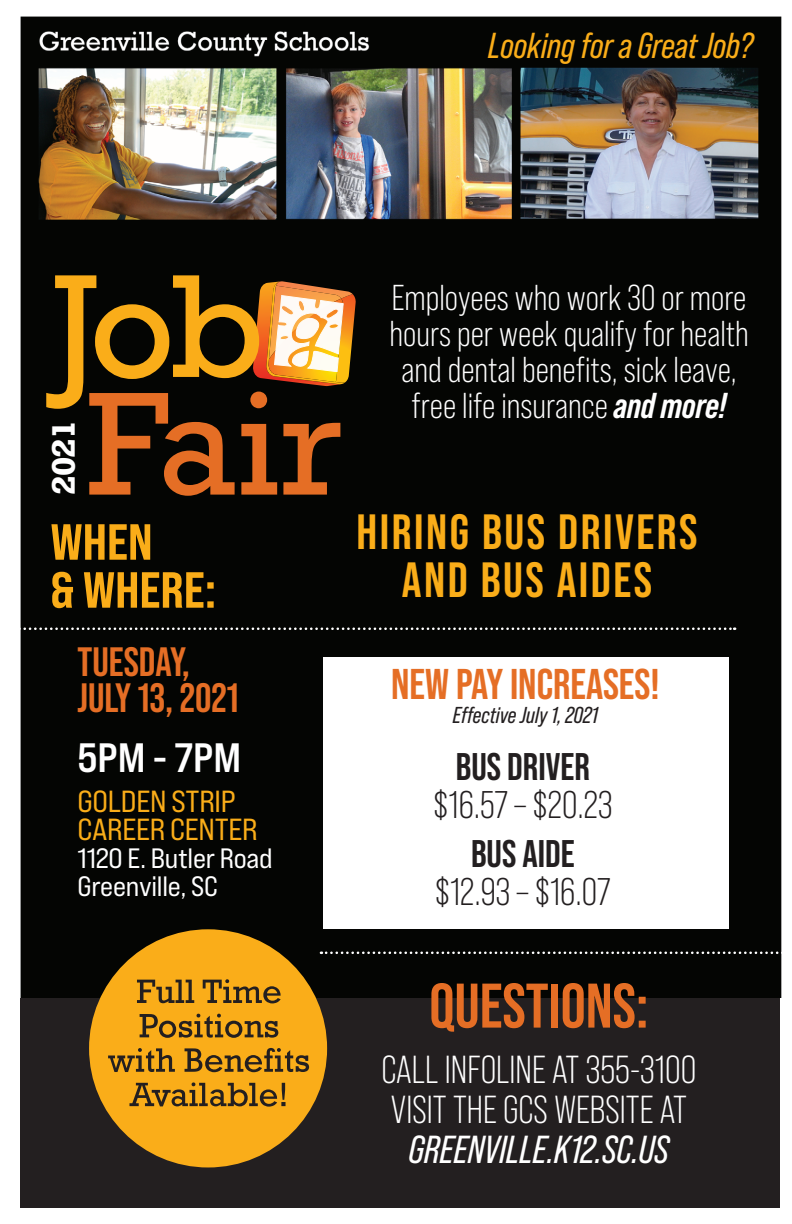
<style>
.page{position:relative;width:792px;height:1224px;background:#fff}
.page>*{position:absolute;margin:0;border:0;box-sizing:border-box;transform-origin:0 0}
.t1{font:700 62.8px "Bebas Neue Pro";color:#e56e25}
.t2{font:50.6px/48px "Bebas Neue Pro Sm E Eb";color:#faad19}
.t3{font:700 49.4px/48px "Bebas Neue Pro";letter-spacing:.05em;color:#faad19;text-align:center}
.t4{font:700 43px "Bebas Neue Pro";color:#e56e25}
.t5{font:700 41px/36px "Bebas Neue Pro";color:#e56e25}
.t6{font:41px "Bebas Neue Pro Exp Bd";color:#fff}
.t7{font:39px/40px "Bebas Neue Pro";color:#fff}
.t8{font:italic 39px "Bebas Neue Pro";color:#fff}
.t9{font:38.4px "Bebas Neue Pro";color:#231f20}
.t10{font:700 38.4px "Bebas Neue Pro";color:#231f20}
.t11{font:36px/36px "Bebas Neue Pro";color:#fff;text-align:center}
.t12{font:italic 36px "Bebas Neue Pro";color:#faad19}
.t13{font:700 30.6px "Rockwell";color:#fff}
.t14{font:30.4px/28px "Bebas Neue Pro Exp Rg";letter-spacing:-.01em;color:#faad19}
.t15{font:28px/28px "Bebas Neue Pro Exp Rg";letter-spacing:-.01em;color:#fff}
.t16{font:italic 23px "Bebas Neue Pro";color:#231f20}
.s1{font-weight:700;font-style:italic}
</style>
<div class="page">
<div style="left:20px;top:989px;width:760px;height:219px;background:#231f20"></div>
<img style="left:20px;top:16px;width:762px;height:982px">
<svg style="left:46px;top:275px;width:310px;height:221px"></svg>
<svg style="left:20px;top:627px;width:715px;height:3px"></svg>
<div style="left:89px;top:929px;width:238px;height:238px;background:#faad19;border-radius:50%"></div>
<svg style="left:129px;top:1082px;width:157px;height:25px"></svg>
<svg style="left:108px;top:1048px;width:201px;height:24px"></svg>
<svg style="left:140px;top:1014px;width:138px;height:24px"></svg>
<svg style="left:137px;top:979px;width:144px;height:24px"></svg>
<div style="left:323px;top:657px;width:406px;height:272px;background:#fff"></div>
<svg style="left:321px;top:952px;width:461px;height:2px"></svg>
<p class="t12" style="left:488px;top:25px;width:267px">Looking for a Great Job?</p>
<p class="t13" style="left:44px;top:495px;width:77px;rotate:-90deg">2021</p>
<h2 class="t2" style="left:50px;top:517px;width:167px">WHEN<br>&amp; WHERE:</h2>
<p class="t5" style="left:78px;top:644px;width:163px">TUESDAY,<br>JULY 13, 2021</p>
<p class="t6" style="left:78px;top:733px;width:165px">5PM - 7PM</p>
<p class="t14" style="left:78px;top:787px;width:182px">GOLDEN STRIP<br>CAREER CENTER</p>
<p class="t15" style="left:78px;top:844px;width:197px">1120 E. Butler Road<br>Greenville, SC</p>
<p class="t11" style="left:390px;top:279px;width:361px">Employees who work 30 or more hours per week qualify for health and dental benefits, sick leave, free life insurance <span class="s1">and more!</span></p>
<h3 class="t3" style="left:357px;top:507px;width:342px">HIRING BUS DRIVERS<br>AND BUS AIDES</h3>
<p class="t4" style="left:391px;top:660px;width:270px">NEW PAY INCREASES!</p>
<p class="t16" style="left:453px;top:702px;width:147px">Effective July 1, 2021</p>
<p class="t10" style="left:456px;top:745px;width:136px">BUS DRIVER</p>
<p class="t9" style="left:433px;top:783px;width:181px">$16.57 – $20.23</p>
<p class="t10" style="left:471px;top:832px;width:105px">BUS AIDE</p>
<p class="t9" style="left:435px;top:870px;width:178px">$12.93 – $16.07</p>
<h1 class="t1" style="left:429px;top:970px;width:221px">QUESTIONS:</h1>
<p class="t7" style="left:381px;top:1049px;width:316px">CALL INFOLINE AT 355-3100<br>VISIT THE GCS WEBSITE AT</p>
<p class="t8" style="left:409px;top:1127px;width:262px">GREENVILLE.K12.SC.US</p>
</div>
